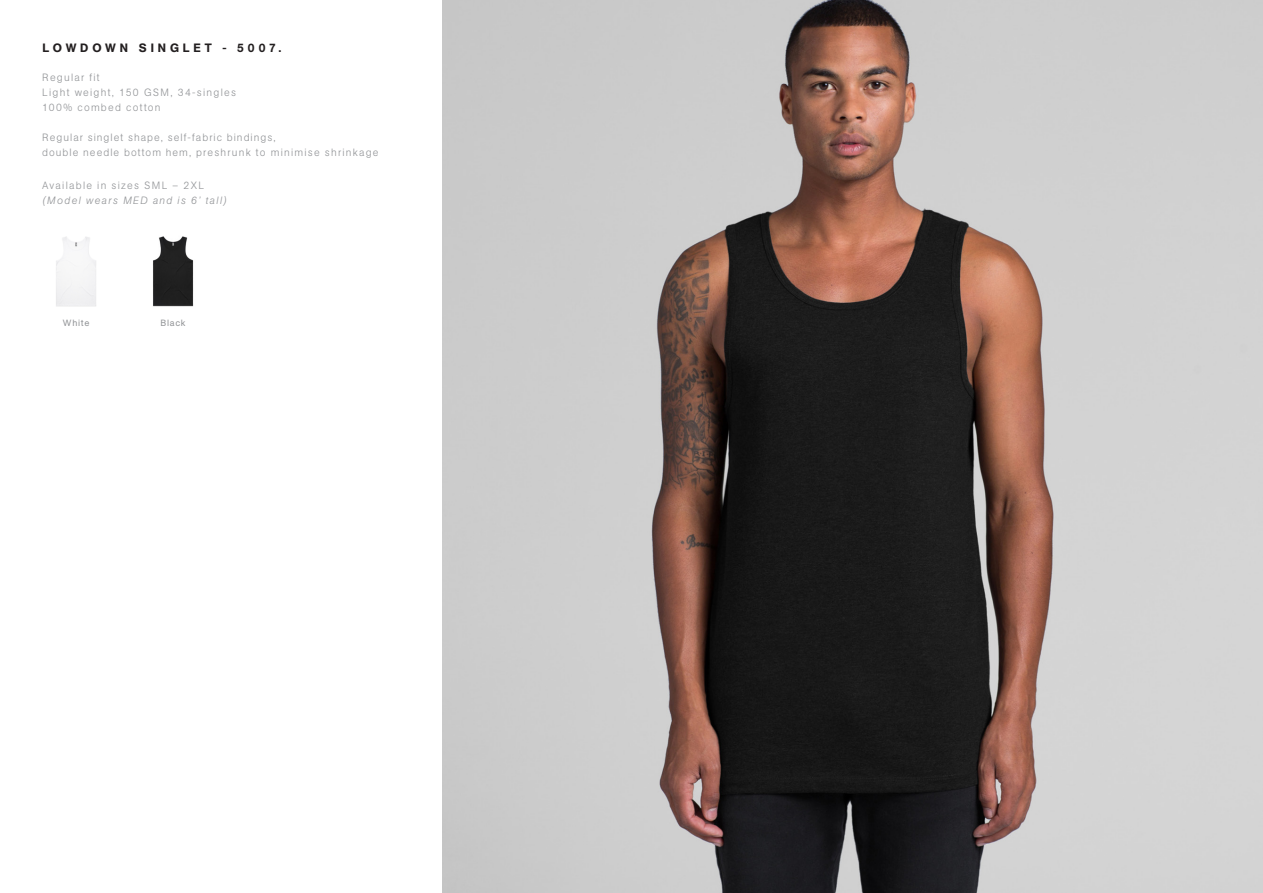
<style>
.page{position:relative;width:1263px;height:893px;background:#fff}
.page>*{position:absolute;margin:0;border:0;box-sizing:border-box;transform-origin:0 0}
.t1{font:500 12px "AG Book Pro";letter-spacing:.325em;color:#231f20}
.t2{font:300 10.5px/15px "AG Book Pro";letter-spacing:.115em;color:#939598}
.t3{font:italic 300 10.5px/15px "AG Book Pro";letter-spacing:.125em;color:#939598}
.t4{font:9px "AG Book Pro";letter-spacing:.075em;color:#939598}
.s1{font-style:normal}
</style>
<div class="page">
<img style="left:442px;top:0;width:821px;height:893px">
<img style="left:153px;top:236px;width:41px;height:71px">
<img style="left:56px;top:237px;width:40px;height:70px">
<p class="t1" style="left:42px;top:40px;width:241px">LOWDOWN SINGLET - 5007.</p>
<p class="t2" style="left:42px;top:69px;width:59px">Regular fit</p>
<p class="t2" style="left:42px;top:84px;width:195px">Light weight, 150 GSM, 34-singles</p>
<p class="t2" style="left:42px;top:99px;width:120px">100% combed cotton</p>
<p class="t2" style="left:42px;top:129px;width:338px">Regular singlet shape, self-fabric bindings,<br>double needle bottom hem, preshrunk to minimise shrinkage</p>
<p class="t3" style="left:42px;top:178px;width:186px"><span class="s1">Available in sizes SML – 2XL </span>(Model wears MED and is 6’ tall)</p>
<p class="t4" style="left:63px;top:317px;width:28px">White</p>
<p class="t4" style="left:160px;top:317px;width:27px">Black</p>
</div>
